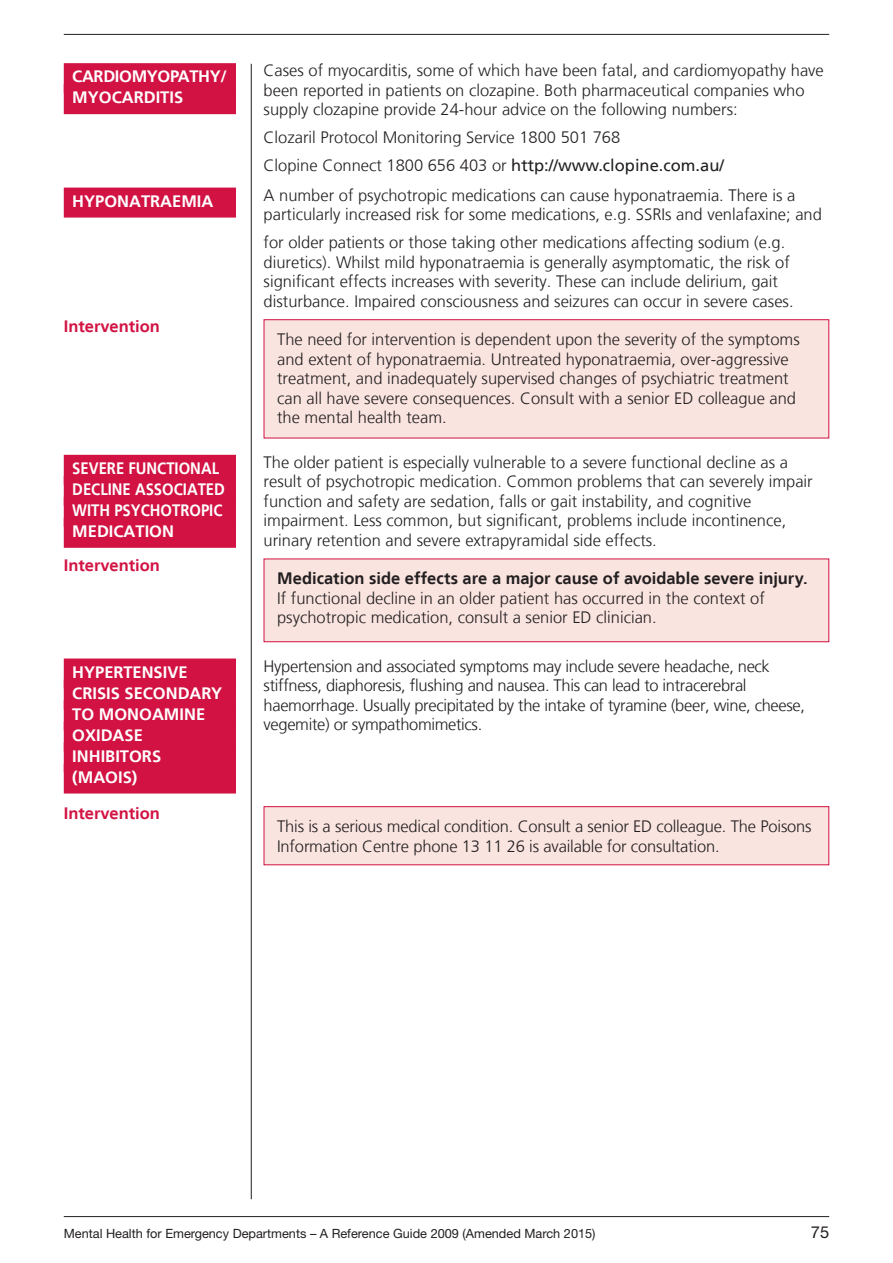
<style>
.page{position:relative;width:893px;height:1263px;background:#fff}
.page>*{position:absolute;margin:0;border:0;box-sizing:border-box;transform-origin:0 0}
.t1{font:300 16.5px/19.5px "Frutiger LT";color:#231f20}
.t2{font:300 16.5px/19.5px "Frutiger LT";letter-spacing:-.02em;color:#231f20}
.t3{font:700 16.5px/21px "Frutiger LT";color:#fff}
.t4{font:700 16.5px/21px "Frutiger LT";color:#fff;scale:.9 1}
.t5{font:700 16.5px "Frutiger LT";color:#231f20}
.t6{font:700 16.5px "Frutiger LT";color:#d21242}
.t7{font:700 16.5px/21px "Frutiger LT";letter-spacing:-.02em;color:#fff}
.t8{font:16.5px "Helvetica Neue";color:#231f20}
.t9{font:12.75px "Helvetica Neue";color:#231f20}
.s1{font-weight:400}
</style>
<div class="page">
<hr style="left:64px;top:34px;width:765px;height:1px;background:#231f20">
<hr style="left:64px;top:1216px;width:765px;height:1px;background:#231f20">
<hr style="left:251px;top:64px;width:1px;height:1135px;background:#231f20">
<div style="left:64px;top:63px;width:172px;height:30px;background:#d21242"></div>
<div style="left:64px;top:84px;width:172px;height:30px;background:#d21242"></div>
<div style="left:64px;top:188px;width:172px;height:30px;background:#d21242"></div>
<div style="left:264px;top:320px;width:565px;height:118px;background:#f9e4e0"></div>
<div style="left:264px;top:319px;width:565px;height:119px;border:1px solid #d21242"></div>
<div style="left:64px;top:455px;width:172px;height:30px;background:#d21242"></div>
<div style="left:64px;top:476px;width:172px;height:30px;background:#d21242"></div>
<div style="left:64px;top:497px;width:172px;height:30px;background:#d21242"></div>
<div style="left:64px;top:518px;width:172px;height:30px;background:#d21242"></div>
<div style="left:264px;top:559px;width:565px;height:83px;background:#f9e4e0"></div>
<div style="left:264px;top:558px;width:565px;height:84px;border:1px solid #d21242"></div>
<div style="left:64px;top:658px;width:172px;height:30px;background:#d21242"></div>
<div style="left:64px;top:679px;width:172px;height:30px;background:#d21242"></div>
<div style="left:64px;top:700px;width:172px;height:30px;background:#d21242"></div>
<div style="left:64px;top:721px;width:172px;height:30px;background:#d21242"></div>
<div style="left:64px;top:742px;width:172px;height:30px;background:#d21242"></div>
<div style="left:64px;top:763px;width:172px;height:30px;background:#d21242"></div>
<div style="left:264px;top:807px;width:565px;height:58px;background:#f9e4e0"></div>
<div style="left:264px;top:806px;width:565px;height:59px;border:1px solid #d21242"></div>
<p class="t7" style="left:72px;top:66px;width:156px">CARDIOMYOPATHY/<br>MYOCARDITIS</p>
<p class="t1" style="left:264px;top:61px;width:562px">Cases of myocarditis, some of which have been fatal, and cardiomyopathy have been reported in patients on clozapine. Both pharmaceutical companies who supply clozapine provide 24-hour advice on the following numbers:</p>
<p class="t1" style="left:264px;top:124px;width:462px;line-height:28px">Clozaril Protocol Monitoring Service 1800 501 768<br>Clopine Connect 1800 656 403 or <span class="s1">http://www.clopine.com.au/</span></p>
<p class="t3" style="left:72px;top:190px;width:143px">HYPONATRAEMIA</p>
<p class="t1" style="left:264px;top:185px;width:560px">A number of psychotropic medications can cause hyponatraemia. There is a particularly increased risk for some medications, e.g. SSRIs and venlafaxine; and</p>
<p class="t1" style="left:264px;top:233px;width:531px">for older patients or those taking other medications affecting sodium (e.g. diuretics). Whilst mild hyponatraemia is generally asymptomatic, the risk of significant effects increases with severity. These can include delirium, gait disturbance. Impaired consciousness and seizures can occur in severe cases.</p>
<p class="t6" style="left:64px;top:316px;width:98px">Intervention</p>
<p class="t1" style="left:277px;top:330px;width:524px">The need for intervention is dependent upon the severity of the symptoms and extent of hyponatraemia. Untreated hyponatraemia, over-aggressive treatment, and inadequately supervised changes of psychiatric treatment can all have severe consequences. Consult with a senior ED colleague and the mental health team.</p>
<p class="t4" style="left:72px;top:458px;width:171px">SEVERE FUNCTIONAL<br>DECLINE ASSOCIATED<br>WITH PSYCHOTROPIC<br>MEDICATION</p>
<p class="t1" style="left:264px;top:453px;width:551px">The older patient is especially vulnerable to a severe functional decline as a result of psychotropic medication. Common problems that can severely impair function and safety are sedation, falls or gait instability, and cognitive impairment. Less common, but significant, problems include incontinence, urinary retention and severe extrapyramidal side effects.</p>
<p class="t6" style="left:64px;top:555px;width:98px">Intervention</p>
<p class="t5" style="left:277px;top:569px;width:532px">Medication side effects are a major cause of avoidable severe injury.</p>
<p class="t1" style="left:277px;top:589px;width:489px">If functional decline in an older patient has occurred in the context of psychotropic medication, consult a senior ED clinician.</p>
<p class="t3" style="left:72px;top:661px;width:151px">HYPERTENSIVE<br>CRISIS SECONDARY<br>TO MONOAMINE<br>OXIDASE<br>INHIBITORS (MAOIS)</p>
<p class="t2" style="left:264px;top:656px;width:543px">Hypertension and associated symptoms may include severe headache, neck stiffness, diaphoresis, flushing and nausea. This can lead to intracerebral haemorrhage. Usually precipitated by the intake of tyramine (beer, wine, cheese, vegemite) or sympathomimetics.</p>
<p class="t6" style="left:64px;top:803px;width:98px">Intervention</p>
<p class="t1" style="left:277px;top:817px;width:536px">This is a serious medical condition. Consult a senior ED colleague. The Poisons<br>Information Centre phone 13 11 26 is available for consultation.</p>
<p class="t9" style="left:64px;top:1225px;width:533px">Mental Health for Emergency Departments – A Reference Guide 2009 (Amended March 2015)</p>
<p class="t8" style="left:811px;top:1222px;width:20px">75</p>
</div>
